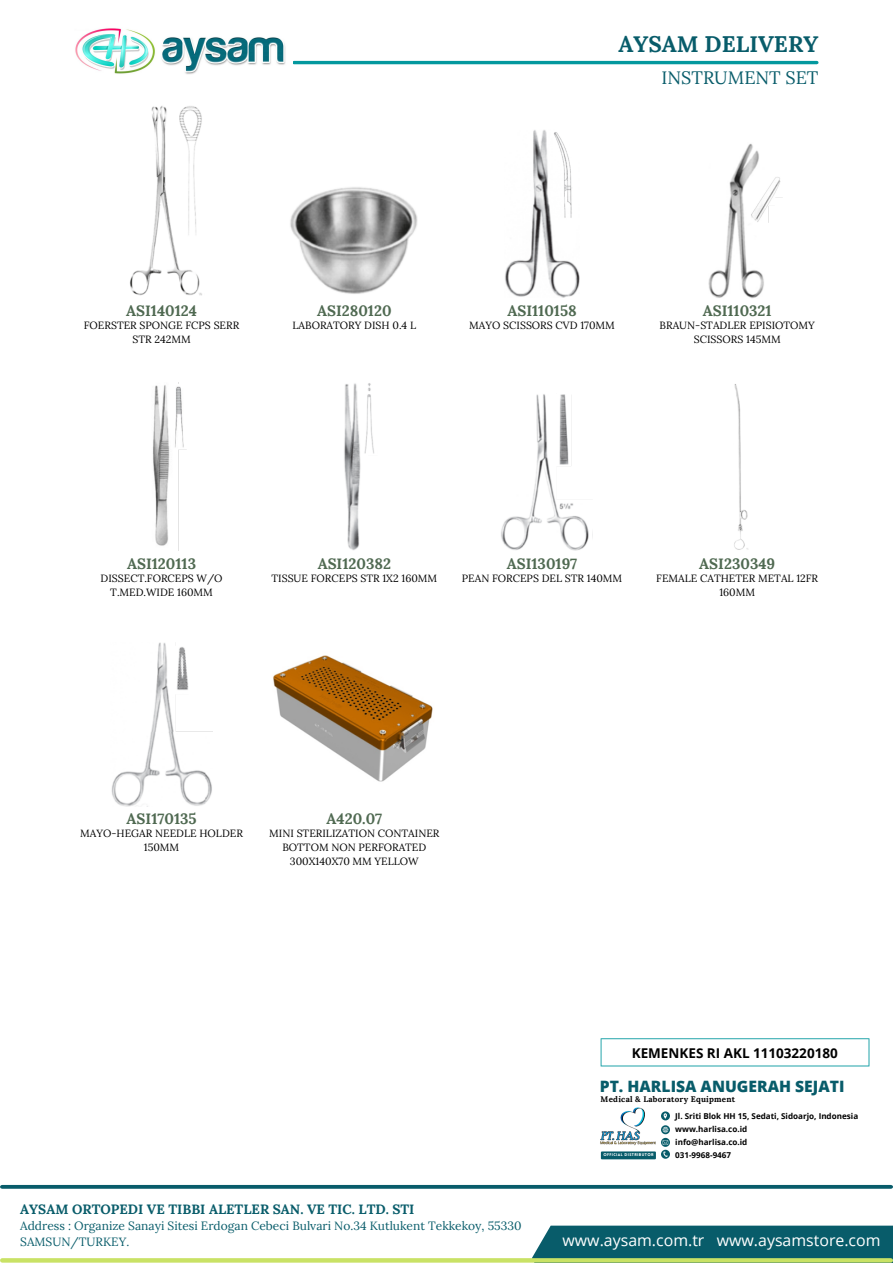
<style>
.page{position:relative;width:893px;height:1264px;background:#fff}
.page>*{position:absolute;margin:0;border:0;box-sizing:border-box;transform-origin:0 0}
.t1{font:700 22.5px "Lora";color:#085c6a}
.t2{font:18px "Lora";color:#085c6a}
.t3{font:15.9px "Open Sans";color:#fff}
.t4{font:800 15.6px "Open Sans";color:#085c6a}
.t5{font:700 15px "Lora";color:#4f6951}
.t6{font:700 13.5px "Lora";color:#085c6a}
.t7{font:700 13.5px "Open Sans";color:#000}
.t8{font:12px/16px "Lora";color:#085c6a}
.t9{font:10.5px/14px "Lora";color:#000;text-align:center}
.t10{font:700 8.1px/12.8px "Open Sans";color:#000}
.t11{font:700 8.1px "Lora";letter-spacing:.03em;color:#000}
.t12{font:900 3.9px "Lovelo";letter-spacing:.1em;color:#fff}
</style>
<div class="page">
<svg style="left:600px;top:1038px;width:269px;height:28px"></svg>
<img style="left:600px;top:1107px;width:56px;height:39px">
<div style="left:601px;top:1151px;width:55px;height:8px;background:#085c6a"></div>
<svg style="left:661px;top:1149px;width:9px;height:9px"></svg>
<svg style="left:663px;top:1151px;width:4px;height:5px"></svg>
<div style="left:661px;top:1111px;width:9px;height:9px;background:#085c6a;border-radius:50%"></div>
<svg style="left:663px;top:1113px;width:4px;height:5px"></svg>
<svg style="left:661px;top:1137px;width:9px;height:9px"></svg>
<svg style="left:662px;top:1140px;width:6px;height:4px"></svg>
<svg style="left:661px;top:1125px;width:9px;height:9px"></svg>
<svg style="left:662px;top:1126px;width:6px;height:6px"></svg>
<svg style="left:2px;top:1184px;width:888px;height:4px;fill:#085c6a"></svg>
<div style="left:532px;top:1225px;width:360px;height:37px;background:#085c6a"></div>
<svg style="left:2px;top:1258px;width:888px;height:4px;background:#c7e068"></svg>
<hr style="left:294px;top:61px;width:522px;height:3px;background:#03989e">
<img style="left:75px;top:28px;width:211px;height:46px">
<img style="left:130px;top:106px;width:72px;height:190px">
<img style="left:290px;top:187px;width:128px;height:107px">
<img style="left:505px;top:130px;width:74px;height:168px">
<img style="left:708px;top:143px;width:74px;height:155px">
<img style="left:153px;top:382px;width:33px;height:169px">
<img style="left:344px;top:383px;width:30px;height:167px">
<img style="left:501px;top:394px;width:88px;height:157px">
<img style="left:734px;top:384px;width:14px;height:166px">
<img style="left:111px;top:642px;width:101px;height:164px">
<img style="left:273px;top:655px;width:160px;height:127px">
<h1 class="t1" style="left:618px;top:29px;width:201px">AYSAM DELIVERY</h1>
<h2 class="t2" style="left:661px;top:66px;width:158px">INSTRUMENT SET</h2>
<h3 class="t5" style="left:126px;top:300px;width:72px">ASI140124</h3>
<p class="t9" style="left:84px;top:318px;width:157px">FOERSTER SPONGE FCPS SERR<br>STR 242MM</p>
<h3 class="t5" style="left:317px;top:300px;width:76px">ASI280120</h3>
<p class="t9" style="left:292px;top:318px;width:125px">LABORATORY DISH 0.4 L</p>
<h3 class="t5" style="left:507px;top:300px;width:71px">ASI110158</h3>
<p class="t9" style="left:469px;top:318px;width:147px">MAYO SCISSORS CVD 170MM</p>
<h3 class="t5" style="left:702px;top:300px;width:70px">ASI110321</h3>
<p class="t9" style="left:659px;top:318px;width:157px">BRAUN-STADLER EPISIOTOMY<br>SCISSORS 145MM</p>
<h3 class="t5" style="left:127px;top:554px;width:70px">ASI120113</h3>
<p class="t9" style="left:101px;top:571px;width:123px">DISSECT.FORCEPS W/O<br>T.MED.WIDE 160MM</p>
<h3 class="t5" style="left:317px;top:554px;width:75px">ASI120382</h3>
<p class="t9" style="left:271px;top:571px;width:167px">TISSUE FORCEPS STR 1X2 160MM</p>
<h3 class="t5" style="left:506px;top:554px;width:72px">ASI130197</h3>
<p class="t9" style="left:462px;top:571px;width:162px">PEAN FORCEPS DEL STR 140MM</p>
<h3 class="t5" style="left:699px;top:554px;width:77px">ASI230349</h3>
<p class="t9" style="left:656px;top:571px;width:163px">FEMALE CATHETER METAL 12FR<br>160MM</p>
<h3 class="t5" style="left:127px;top:808px;width:71px">ASI170135</h3>
<p class="t9" style="left:80px;top:826px;width:164px">MAYO-HEGAR NEEDLE HOLDER<br>150MM</p>
<h3 class="t5" style="left:326px;top:808px;width:57px">A420.07</h3>
<p class="t9" style="left:269px;top:826px;width:172px">MINI STERILIZATION CONTAINER<br>BOTTOM NON PERFORATED<br>300X140X70 MM YELLOW</p>
<p class="t7" style="left:631px;top:1043px;width:207px">KEMENKES RI AKL 11103220180</p>
<h3 class="t4" style="left:599px;top:1074px;width:246px">PT. HARLISA ANUGERAH SEJATI</h3>
<p class="t11" style="left:600px;top:1094px;width:136px">Medical &amp; Laboratory Equipment</p>
<p class="t12" style="left:603px;top:1153px;width:52px">OFFICIAL DISTRIBUTOR</p>
<p class="t10" style="left:675px;top:1109px;width:184px">Jl. Sriti Blok HH 15, Sedati, Sidoarjo, Indonesia www.harlisa.co.id<br>info@harlisa.co.id<br>031-9968-9467</p>
<p class="t6" style="left:20px;top:1200px;width:395px">AYSAM ORTOPEDI VE TIBBI ALETLER SAN. VE TIC. LTD. STI</p>
<p class="t8" style="left:20px;top:1217px;width:502px">Address : Organize Sanayi Sitesi Erdogan Cebeci Bulvari No.34 Kutlukent Tekkekoy, 55330<br>SAMSUN/TURKEY.</p>
<h3 class="t3" style="left:562px;top:1228px;width:319px">www.aysam.com.tr www.aysamstore.com</h3>
</div>
